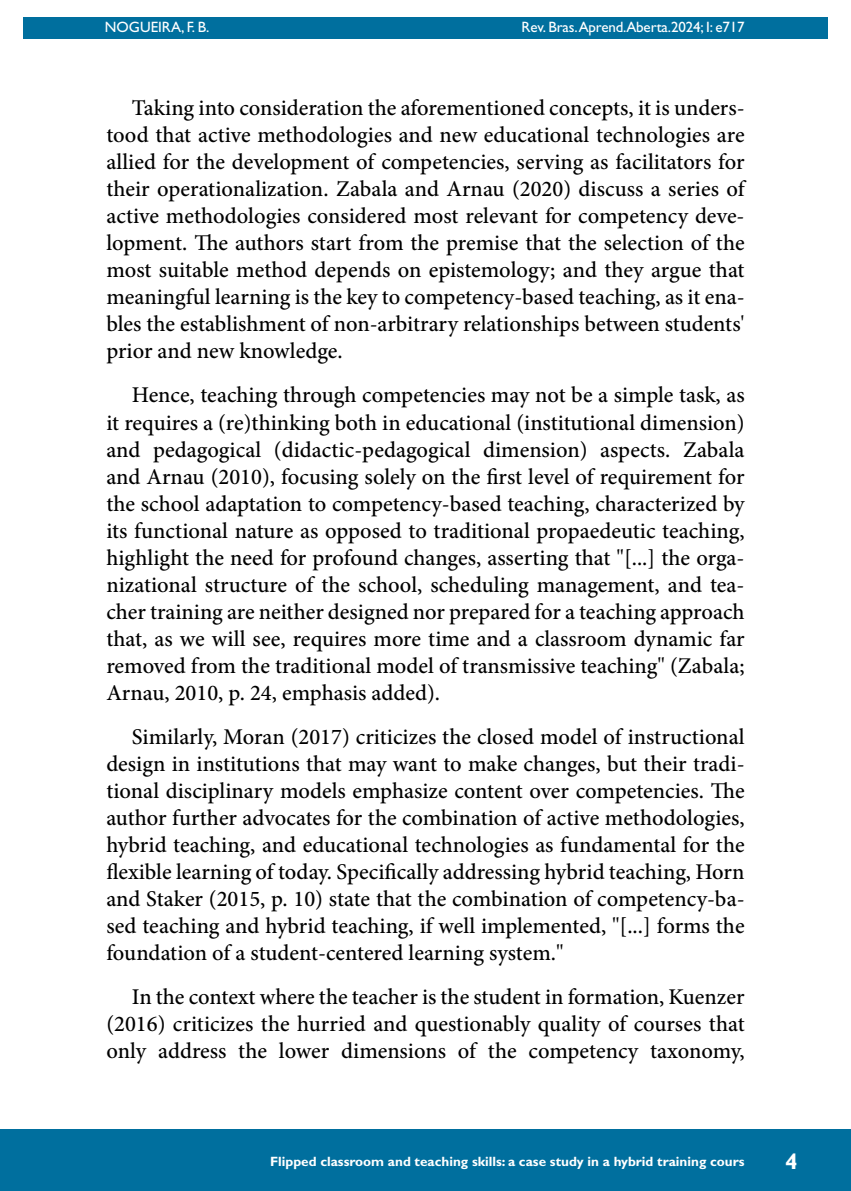
<style>
.page{position:relative;width:851px;height:1191px;background:#fff}
.page>*{position:absolute;margin:0;border:0;box-sizing:border-box;transform-origin:0 0}
.t1{font:500 22.5px/27px "Minion Pro";color:#000;text-align:justify}
.t2{font:700 22.5px "Gill Sans Std";color:#fff}
.t3{font:15px "Gill Sans Std";letter-spacing:-.01em;color:#fff}
.t4{font:700 13.5px "Gill Sans Std";color:#fff}
</style>
<div class="page">
<hr style="left:104px;top:0;width:1px;height:467px;background:#006f9e">
<div style="left:23px;top:17px;width:804px;height:21px;background:#006f9e"></div>
<div style="left:0;top:1129px;width:850px;height:62px;background:#006f9e"></div>
<p class="t3" style="left:105px;top:18px;width:106px">NOGUEIRA, F. B.</p>
<p class="t3" style="left:521px;top:18px;width:224px">Rev. Bras.Aprend.Aberta.2024; I: e717</p>
<p class="t1" style="left:106px;top:95px;width:639px;text-indent:26px">Taking into consideration the aforementioned concepts, it is unders&shy;tood that active methodologies and new educational technologies are allied for the development of competencies, serving as facilitators for their operationalization. Zabala and Arnau (2020) discuss a series of active methodologies considered most relevant for competency deve&shy;lopment. The authors start from the premise that the selection of the most suitable method depends on epistemology; and they argue that meaningful learning is the key to competency-based teaching, as it ena&shy;bles the establishment of non-arbitrary relationships between students' prior and new knowledge.</p>
<p class="t1" style="left:106px;top:382px;width:639px;text-indent:26px">Hence, teaching through competencies may not be a simple task, as it requires a (re)thinking both in educational (institutional dimension) and pedagogical (didactic-pedagogical dimension) aspects. Zabala and Arnau (2010), focusing solely on the first level of requirement for the school adaptation to competency-based teaching, characterized by its functional nature as opposed to traditional propaedeutic teaching, highlight the need for profound changes, asserting that "[...] the orga&shy;nizational structure of the school, scheduling management, and tea&shy;cher training are neither designed nor prepared for a teaching approach that, as we will see, requires more time and a classroom dynamic far removed from the traditional model of transmissive teaching" (Zabala; Arnau, 2010, p. 24, emphasis added).</p>
<p class="t1" style="left:106px;top:723px;width:639px;text-indent:26px">Similarly, Moran (2017) criticizes the closed model of instructional design in institutions that may want to make changes, but their tradi&shy;tional disciplinary models emphasize content over competencies. The author further advocates for the combination of active methodologies, hybrid teaching, and educational technologies as fundamental for the flexible learning of today. Specifically addressing hybrid teaching, Horn and Staker (2015, p. 10) state that the combination of competency-ba&shy;sed teaching and hybrid teaching, if well implemented, "[...] forms the foundation of a student-centered learning system."</p>
<p class="t1" style="left:106px;top:983px;width:639px;text-indent:26px">In the context where the teacher is the student in formation, Kuenzer (2016) criticizes the hurried and questionably quality of courses that only address the lower dimensions of the competency taxonomy,</p>
<p class="t4" style="left:270px;top:1153px;width:476px">Flipped classroom and teaching skills: a case study in a hybrid training cours</p>
<p class="t2" style="left:785px;top:1148px;width:14px">4</p>
</div>
